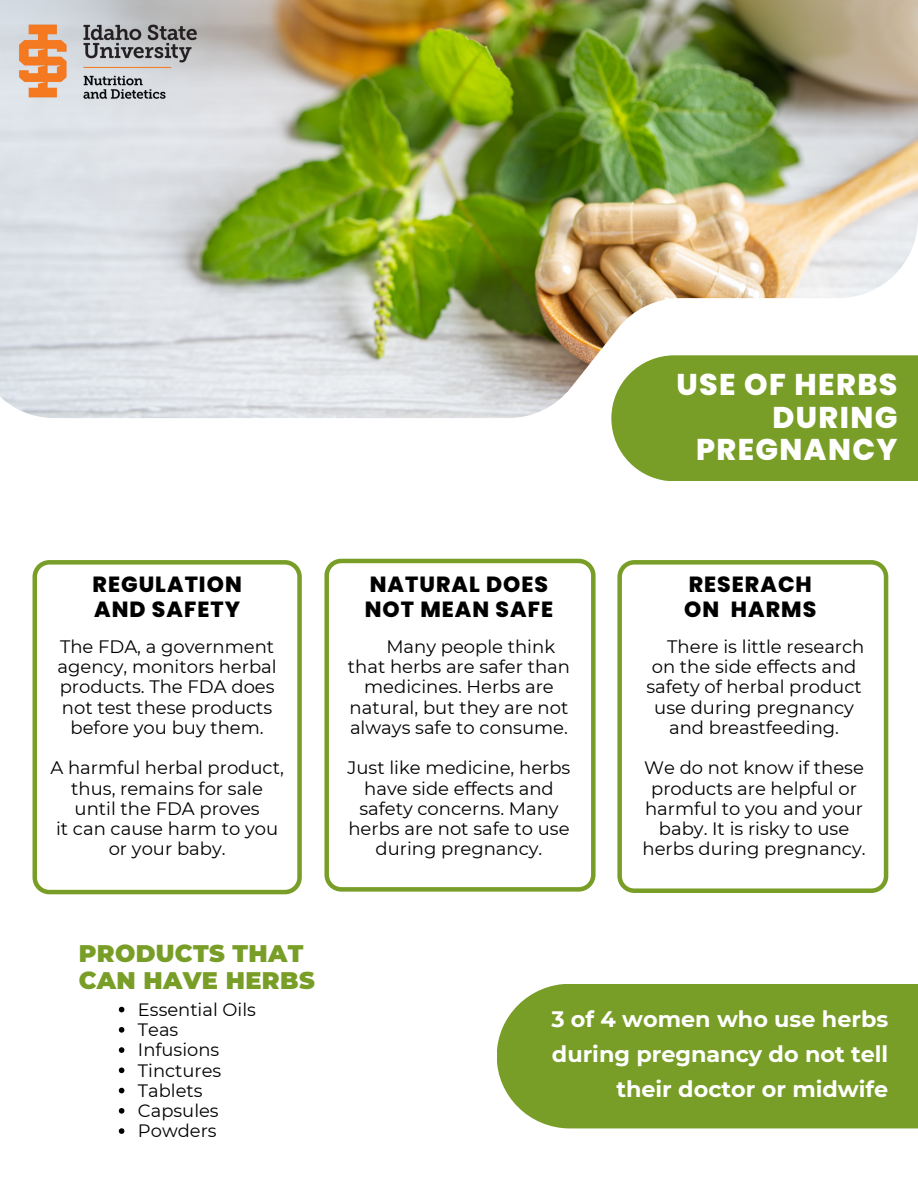
<style>
.page{position:relative;width:918px;height:1188px;background:#fff}
.page>*{position:absolute;margin:0;border:0;box-sizing:border-box;transform-origin:0 0}
.t1{font:800 30px/32.7px "Poppins";letter-spacing:.045em;color:#fff;text-align:right}
.t2{font:900 24px/27px "Montserrat";letter-spacing:.015em;color:#789e27}
.t3{font:700 22.35px/34.8px "Montserrat";color:#fff;text-align:right}
.t4{font:800 21.9px/24.8px "Poppins";letter-spacing:.045em;color:#000}
.t5{font:18px/20.2px "Montserrat";color:#000;text-align:center}
.t6{font:17.85px "Montserrat";color:#000}
</style>
<div class="page">
<img style="left:0;top:0;width:917px;height:418px">
<div style="left:611px;top:355px;width:307px;height:126px;background:#789e27"></div>
<svg style="left:617px;top:560px;width:271px;height:333px"></svg>
<div style="left:497px;top:984px;width:421px;height:144px;background:#789e27"></div>
<svg style="left:324px;top:559px;width:272px;height:333px"></svg>
<svg style="left:33px;top:560px;width:268px;height:334px"></svg>
<svg style="left:118px;top:1007px;width:7px;height:26px"></svg>
<svg style="left:119px;top:1047px;width:5px;height:6px"></svg>
<svg style="left:119px;top:1068px;width:5px;height:5px"></svg>
<svg style="left:119px;top:1088px;width:5px;height:5px"></svg>
<svg style="left:119px;top:1108px;width:5px;height:6px"></svg>
<svg style="left:119px;top:1128px;width:5px;height:6px"></svg>
<img style="left:12px;top:8px;width:232px;height:107px">
<p class="t1" style="left:677px;top:368px;width:222px">USE OF HERBS<br>DURING<br>PREGNANCY</p>
<p class="t4" style="left:93px;top:572px;width:151px">REGULATION<br>AND SAFETY</p>
<p class="t5" style="left:58px;top:636px;width:221px">The FDA, a government agency, monitors herbal products. The FDA does not test these products before you buy them.</p>
<p class="t5" style="left:50px;top:758px;width:235px">A harmful herbal product, thus, remains for sale</p>
<p class="t5" style="left:75px;top:798px;width:187px">until the FDA proves</p>
<p class="t5" style="left:56px;top:819px;width:224px">it can cause harm to you or your baby.</p>
<p class="t4" style="left:365px;top:572px;width:190px">NATURAL DOES<br>NOT MEAN SAFE</p>
<p class="t5" style="left:386px;top:636px;width:170px">Many people think</p>
<p class="t5" style="left:348px;top:657px;width:224px">that herbs are safer than medicines. Herbs are natural, but they are not always safe to consume.</p>
<p class="t5" style="left:348px;top:758px;width:224px">Just like medicine, herbs have side effects and safety concerns. Many herbs are not safe to use during pregnancy.</p>
<p class="t4" style="left:684px;top:572px;width:134px">RESERACH<br>ON HARMS</p>
<p class="t5" style="left:667px;top:636px;width:199px">There is little research</p>
<p class="t5" style="left:652px;top:657px;width:206px">on the side effects and</p>
<p class="t5" style="left:646px;top:677px;width:217px">safety of herbal product</p>
<p class="t5" style="left:654px;top:697px;width:201px">use during pregnancy</p>
<p class="t5" style="left:669px;top:717px;width:171px">and breastfeeding.</p>
<h2 class="t5" style="left:643px;top:758px;width:224px">We do not know if these products are helpful or harmful to you and your baby. It is risky to use herbs during pregnancy.</h2>
<p class="t2" style="left:79px;top:940px;width:237px">PRODUCTS THAT<br>CAN HAVE HERBS</p>
<h1 class="t6" style="left:138px;top:998px;width:119px">Essential Oils</h1>
<h2 class="t6" style="left:138px;top:1019px;width:42px">Teas</h2>
<p class="t6" style="left:138px;top:1039px;width:83px">Infusions</p>
<p class="t6" style="left:138px;top:1059px;width:85px">Tinctures</p>
<p class="t6" style="left:138px;top:1079px;width:66px">Tablets</p>
<p class="t6" style="left:138px;top:1100px;width:82px">Capsules</p>
<p class="t6" style="left:138px;top:1120px;width:80px">Powders</p>
<h2 class="t3" style="left:551px;top:1001px;width:338px">3 of 4 women who use herbs during pregnancy do not tell their doctor or midwife</h2>
</div>
